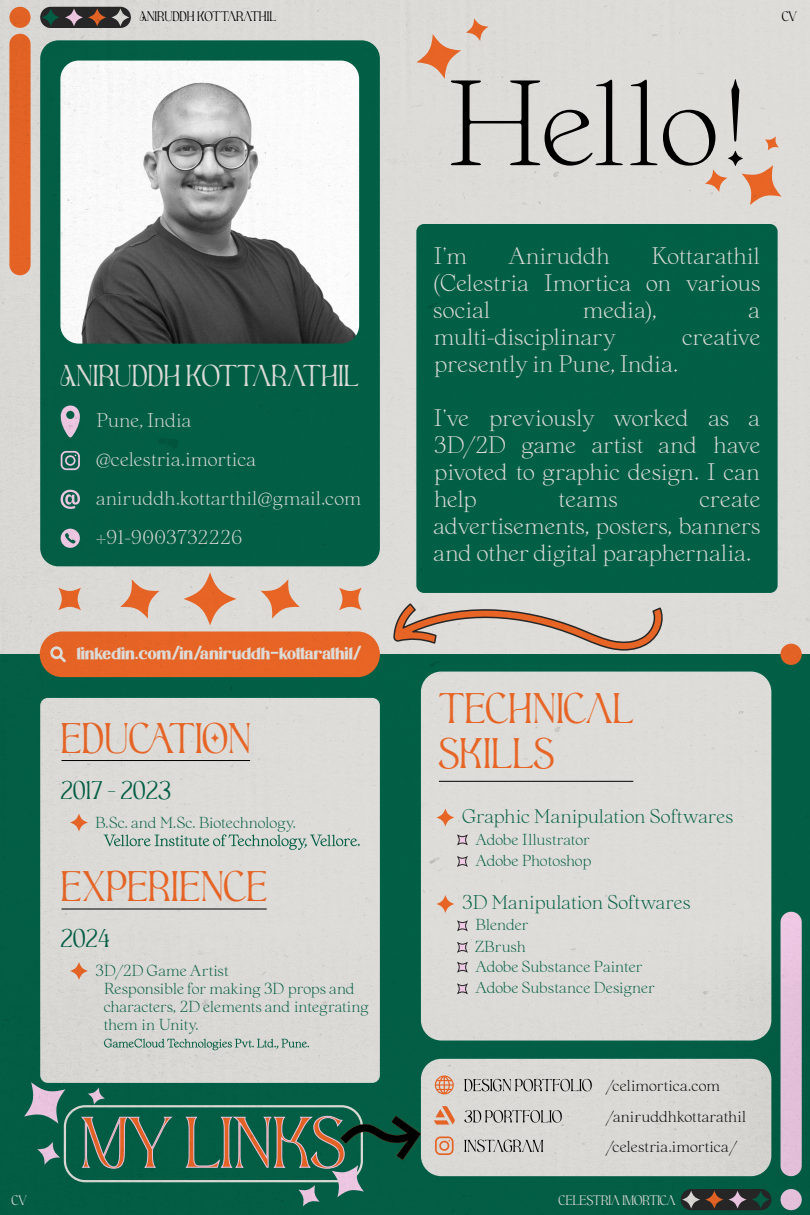
<style>
.page{position:relative;width:810px;height:1215px;background:#fff}
.page>*{position:absolute;margin:0;border:0;box-sizing:border-box;transform-origin:0 0}
.t1{font:300 114px "DT Nightingale";letter-spacing:-.035em;color:#000}
.t2{font:62.4px "Aesthetic";letter-spacing:-.01em;color:#ea6626}
.t3{font:37.5px/45px "Aesthetic";letter-spacing:-.01em;color:#ea6626}
.t4{font:26.47px "Aesthetic";letter-spacing:-.01em;color:#e1dfdb}
.t5{font:300 22.5px/27px "DT Nightingale";letter-spacing:-.02em;color:#e1dfdb;text-align:justify}
.t6{font:22.5px "Indigo Moon Serif";letter-spacing:-.025em;color:#e1dfdb}
.t7{font:22.5px "Aesthetic";color:#036147}
.t8{font:300 18.75px/38.8px "DT Nightingale";letter-spacing:-.02em;color:#e1dfdb}
.t9{font:300 18.75px "DT Nightingale";letter-spacing:-.02em;color:#036147}
.t10{font:300 15px/21px "DT Nightingale";letter-spacing:-.025em;color:#036147}
.t11{font:300 15px "DT Nightingale";letter-spacing:-.02em;color:#000}
.t12{font:300 15px "DT Nightingale";color:#000}
.t13{font:12.08px "Aesthetic";letter-spacing:-.01em;color:#000}
.t14{font:12.08px "Aesthetic";letter-spacing:-.02em;color:#e1dfdb}
</style>
<div class="page">
<img style="left:0;top:0;width:810px;height:1215px">
<p class="t13" style="left:140px;top:10px;width:138px">ANIRUDDH KOTTARATHIL</p>
<p class="t13" style="left:782px;top:10px;width:17px">CV</p>
<p class="t4" style="left:60px;top:361px;width:300px">ANIRUDDH KOTTARATHIL</p>
<p class="t8" style="left:96px;top:403px;width:97px">Pune, India</p>
<p class="t8" style="left:96px;top:442px;width:267px">@celestria.imortica aniruddh.kottarthil@gmail.com</p>
<p class="t8" style="left:96px;top:520px;width:148px">+91-9003732226</p>
<p class="t6" style="left:76px;top:641px;width:287px">linkedin.com/in/aniruddh-kottarathil/</p>
<h3 class="t3" style="left:60px;top:717px;width:192px">EDUCATION</h3>
<p class="t7" style="left:60px;top:778px;width:112px">2017 - 2023</p>
<p class="t10" style="left:95px;top:813px;width:202px">B.Sc. and M.Sc. Biotechnology.</p>
<h3 class="t3" style="left:60px;top:865px;width:209px">EXPERIENCE</h3>
<p class="t7" style="left:60px;top:927px;width:51px">2024</p>
<p class="t10" style="left:95px;top:961px;width:134px">3D/2D Game Artist</p>
<p class="t10" style="left:104px;top:981px;width:266px;line-height:18px">Responsible for making 3D props and characters, 2D elements and integrating them in Unity.</p>
<h2 class="t2" style="left:81px;top:1110px;width:266px">MY LINKS</h2>
<h1 class="t1" style="left:445px;top:74px;width:307px">Hello!</h1>
<p class="t5" style="left:434px;top:244px;width:35px">I'm</p>
<p class="t5" style="left:508px;top:244px;width:104px">Aniruddh</p>
<p class="t5" style="left:434px;top:244px;width:328px;text-indent:218px">Kottarathil (Celestria Imortica on various social</p>
<p class="t5" style="left:582px;top:298px;width:76px">media),</p>
<p class="t5" style="left:748px;top:298px;width:13px">a</p>
<p class="t5" style="left:434px;top:325px;width:184px">multi-disciplinary</p>
<p class="t5" style="left:682px;top:325px;width:80px">creative</p>
<p class="t5" style="left:434px;top:352px;width:246px">presently in Pune, India.</p>
<p class="t5" style="left:434px;top:406px;width:328px">I've previously worked as a 3D/2D game artist and have pivoted to graphic design. I can help</p>
<p class="t5" style="left:434px;top:487px;width:328px;text-indent:266px">create advertisements, posters, banners and other digital paraphernalia.</p>
<p class="t5" style="left:559px;top:487px;width:61px">teams</p>
<h3 class="t3" style="left:438px;top:687px;width:197px">TECHNICAL<br>SKILLS</h3>
<p class="t9" style="left:462px;top:808px;width:273px">Graphic Manipulation Softwares</p>
<p class="t10" style="left:476px;top:830px;width:117px;line-height:21.6px">Adobe Illustrator<br>Adobe Photoshop</p>
<p class="t9" style="left:462px;top:894px;width:231px">3D Manipulation Softwares</p>
<p class="t10" style="left:476px;top:916px;width:181px">Blender<br>ZBrush<br>Adobe Substance Painter<br>Adobe Substance Designer</p>
<p class="t11" style="left:606px;top:1079px;width:116px">/celimortica.com</p>
<p class="t11" style="left:606px;top:1110px;width:142px">/aniruddhkottarathil</p>
<p class="t12" style="left:606px;top:1140px;width:132px">/celestria.imortica/</p>
<p class="t14" style="left:12px;top:1194px;width:17px">CV</p>
<p class="t14" style="left:559px;top:1194px;width:119px">CELESTRIA IMORTICA</p>
</div>
